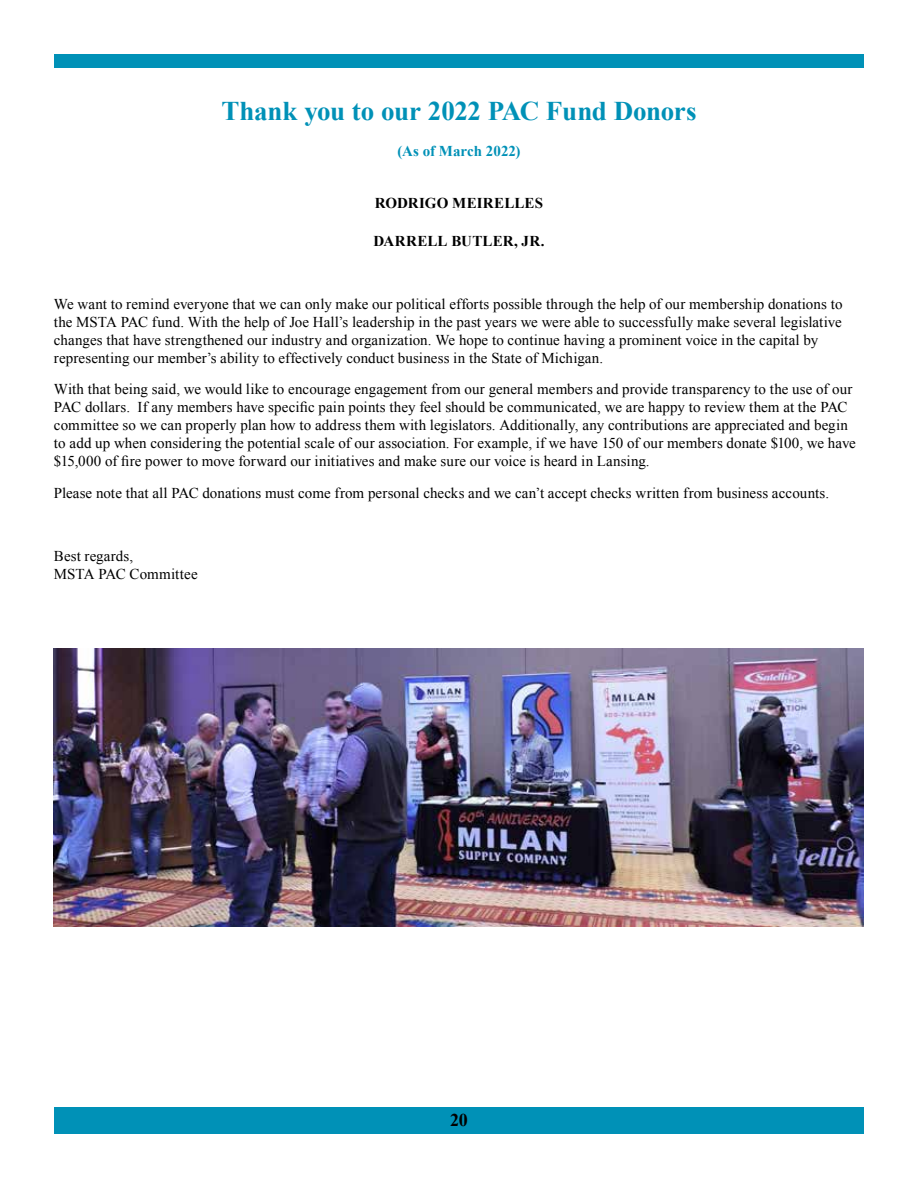
<style>
.page{position:relative;width:918px;height:1188px;background:#fff}
.page>*{position:absolute;margin:0;border:0;box-sizing:border-box;transform-origin:0 0}
.t1{font:700 27px "Times New Roman";letter-spacing:-.01em;color:#0091b7}
.t2{font:700 18px "Times New Roman";color:#000}
.t3{font:15px/18px "Times New Roman";letter-spacing:.005em;color:#000}
.t4{font:700 15px "Times New Roman";letter-spacing:.005em;color:#000}
.t5{font:700 15px "Times New Roman";color:#0091b7}
</style>
<div class="page">
<div style="left:54px;top:1107px;width:810px;height:27px;background:#0091b7"></div>
<div style="left:54px;top:54px;width:810px;height:14px;background:#0091b7"></div>
<img style="left:54px;top:648px;width:810px;height:279px">
<h1 class="t1" style="left:221px;top:92px;width:477px">Thank you to our 2022 PAC Fund Donors</h1>
<p class="t5" style="left:397px;top:140px;width:125px">(As of March 2022)</p>
<p class="t4" style="left:375px;top:192px;width:170px">RODRIGO MEIRELLES</p>
<p class="t4" style="left:373px;top:230px;width:173px">DARRELL BUTLER, JR.</p>
<p class="t3" style="left:54px;top:295px;width:790px">We want to remind everyone that we can only make our political efforts possible through the help of our membership donations to the MSTA PAC fund. With the help of Joe Hall’s leadership in the past years we were able to successfully make several legislative changes that have strengthened our industry and organization. We hope to continue having a prominent voice in the capital by representing our member’s ability to effectively conduct business in the State of Michigan.</p>
<p class="t3" style="left:54px;top:380px;width:803px">With that being said, we would like to encourage engagement from our general members and provide transparency to the use of our PAC dollars. If any members have specific pain points they feel should be communicated, we are happy to review them at the PAC committee so we can properly plan how to address them with legislators. Additionally, any contributions are appreciated and begin to add up when considering the potential scale of our association. For example, if we have 150 of our members donate $100, we have $15,000 of fire power to move forward our initiatives and make sure our voice is heard in Lansing.</p>
<p class="t3" style="left:54px;top:484px;width:777px">Please note that all PAC donations must come from personal checks and we can’t accept checks written from business accounts.</p>
<p class="t3" style="left:54px;top:547px;width:145px">Best regards,<br>MSTA PAC Committee</p>
<p class="t2" style="left:450px;top:1108px;width:19px">20</p>
</div>
